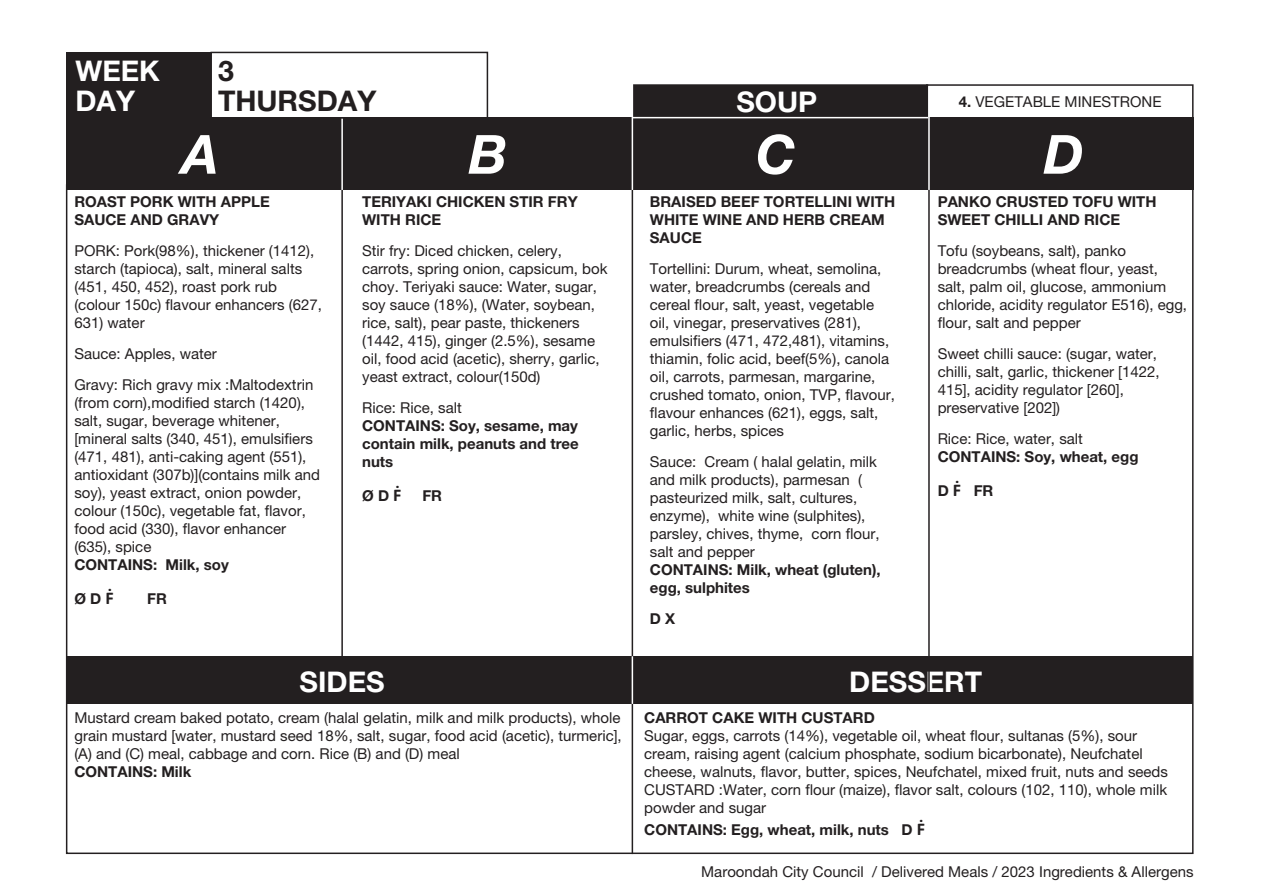
<style>
.page{position:relative;width:1263px;height:893px;background:#fff}
.page>*{position:absolute;margin:0;border:0;box-sizing:border-box;transform-origin:0 0}
.t1{font:italic 700 54px "Helvetica Neue";color:#fff}
.t2{font:700 28.5px "Helvetica Neue";color:#fff}
.t3{font:700 28.5px "Helvetica Neue";color:#231f20}
.t4{font:15px/18px "Helvetica Neue";color:#231f20}
.t5{font:700 15px/18px "Helvetica Neue";color:#231f20}
.s1{font-weight:700}
.s2{font-family:"Calibri";font-size:18px}
</style>
<div class="page">
<div style="left:210px;top:52px;width:278px;height:72px;border:2px solid #231f20"></div>
<div style="left:66px;top:656px;width:1127px;height:48px;background:#231f20"></div>
<div style="left:633px;top:85px;width:294px;height:99px;background:#231f20"></div>
<div style="left:632px;top:84px;width:296px;height:101px;border:2px solid #231f20"></div>
<div style="left:66px;top:118px;width:1127px;height:72px;background:#231f20"></div>
<div style="left:926px;top:84px;width:267px;height:101px;border:2px solid #231f20"></div>
<div style="left:66px;top:52px;width:144px;height:72px;background:#231f20"></div>
<hr style="left:341px;top:119px;width:2px;height:544px;background:#231f20">
<hr style="left:341px;top:119px;width:2px;height:71px;background:#fff">
<hr style="left:632px;top:118px;width:1px;height:736px;background:#231f20">
<hr style="left:632px;top:656px;width:1px;height:48px;background:#fff">
<hr style="left:632px;top:83px;width:1px;height:107px;background:#fff">
<hr style="left:928px;top:185px;width:2px;height:507px;background:#231f20">
<hr style="left:928px;top:86px;width:2px;height:104px;background:#fff">
<hr style="left:632px;top:117px;width:296px;height:1px;background:#fff">
<h2 class="t2" style="left:75px;top:53px;width:86px">WEEK</h2>
<h2 class="t3" style="left:218px;top:53px;width:17px">3</h2>
<h2 class="t2" style="left:75px;top:83px;width:61px">DAY</h2>
<h2 class="t3" style="left:218px;top:83px;width:160px">THURSDAY</h2>
<h2 class="t2" style="left:736px;top:85px;width:82px">SOUP</h2>
<p class="t4" style="left:959px;top:93px;width:204px"><span class="s1">4.</span> VEGETABLE MINESTRONE</p>
<h1 class="t1" style="left:182px;top:121px;width:38px">A</h1>
<h1 class="t1" style="left:469px;top:121px;width:40px">B</h1>
<h1 class="t1" style="left:756px;top:121px;width:42px">C</h1>
<h1 class="t1" style="left:1044px;top:121px;width:42px">D</h1>
<p class="t5" style="left:74px;top:193px;width:197px">ROAST PORK WITH APPLE<br>SAUCE AND GRAVY</p>
<p class="t4" style="left:74px;top:242px;width:249px">PORK: Pork(98%), thickener (1412), starch (tapioca), salt, mineral salts (451, 450, 452), roast pork rub (colour 150c) flavour enhancers (627,<br>631) water</p>
<p class="t4" style="left:74px;top:338px;width:240px;line-height:30.8px">Sauce: Apples, water<br>Gravy: Rich gravy mix :Maltodextrin</p>
<p class="t4" style="left:74px;top:393px;width:247px">(from corn),modified starch (1420), salt, sugar, beverage whitener, [mineral salts (340, 451), emulsifiers (471, 481), anti-caking agent (551), antioxidant (307b)](contains milk and soy), yeast extract, onion powder, colour (150c), vegetable fat, flavor, food acid (330), flavor enhancer (635), spice</p>
<p class="t5" style="left:74px;top:555px;width:156px">CONTAINS: Milk, soy</p>
<p class="t5" style="left:74px;top:589px;width:41px">Ø D <span class="s2">Ḟ</span></p>
<p class="t5" style="left:147px;top:589px;width:21px">FR</p>
<p class="t5" style="left:362px;top:193px;width:217px">TERIYAKI CHICKEN STIR FRY<br>WITH RICE</p>
<p class="t4" style="left:362px;top:241px;width:247px">Stir fry: Diced chicken, celery, carrots, spring onion, capsicum, bok choy. Teriyaki sauce: Water, sugar, soy sauce (18%), (Water, soybean, rice, salt), pear paste, thickeners (1442, 415), ginger (2.5%), sesame oil, food acid (acetic), sherry, garlic, yeast extract, colour(150d)</p>
<p class="t4" style="left:362px;top:398px;width:101px">Rice: Rice, salt</p>
<p class="t5" style="left:362px;top:416px;width:218px;text-align:justify">CONTAINS: Soy, sesame, may contain milk, peanuts and tree nuts</p>
<p class="t5" style="left:362px;top:486px;width:41px">Ø D <span class="s2">Ḟ</span></p>
<p class="t5" style="left:422px;top:487px;width:21px">FR</p>
<p class="t5" style="left:650px;top:193px;width:247px">BRAISED BEEF TORTELLINI WITH<br>WHITE WINE AND HERB CREAM<br>SAUCE</p>
<p class="t4" style="left:650px;top:260px;width:247px">Tortellini: Durum, wheat, semolina, water, breadcrumbs (cereals and cereal flour, salt, yeast, vegetable oil, vinegar, preservatives (281), emulsifiers (471, 472,481), vitamins, thiamin, folic acid, beef(5%), canola oil, carrots, parmesan, margarine, crushed tomato, onion, TVP, flavour, flavour enhances (621), eggs, salt, garlic, herbs, spices</p>
<p class="t4" style="left:650px;top:452px;width:231px">Sauce: Cream ( halal gelatin, milk and milk products), parmesan ( pasteurized milk, salt, cultures, enzyme), white wine (sulphites), parsley, chives, thyme, corn flour, salt and pepper</p>
<p class="t5" style="left:650px;top:560px;width:232px">CONTAINS: Milk, wheat (gluten), egg, sulphites</p>
<p class="t5" style="left:650px;top:609px;width:27px">D X</p>
<p class="t5" style="left:938px;top:193px;width:220px">PANKO CRUSTED TOFU WITH<br>SWEET CHILLI AND RICE</p>
<p class="t4" style="left:938px;top:241px;width:251px">Tofu (soybeans, salt), panko breadcrumbs (wheat flour, yeast, salt, palm oil, glucose, ammonium chloride, acidity regulator E516), egg, flour, salt and pepper</p>
<p class="t4" style="left:938px;top:344px;width:223px">Sweet chilli sauce: (sugar, water, chilli, salt, garlic, thickener [1422,<br>415], acidity regulator [260], preservative [202])</p>
<p class="t4" style="left:938px;top:429px;width:147px">Rice: Rice, water, salt</p>
<p class="t5" style="left:938px;top:447px;width:202px">CONTAINS: Soy, wheat, egg</p>
<p class="t5" style="left:938px;top:481px;width:57px">D <span class="s2">Ḟ</span> FR</p>
<h2 class="t2" style="left:300px;top:664px;width:86px">SIDES</h2>
<h2 class="t2" style="left:849px;top:664px;width:135px">DESSERT</h2>
<p class="t4" style="left:74px;top:709px;width:549px;text-align:justify">Mustard cream baked potato, cream (halal gelatin, milk and milk products), whole grain mustard [water, mustard seed 18%, salt, sugar, food acid (acetic), turmeric], (A) and (C) meal, cabbage and corn. Rice (B) and (D) meal</p>
<p class="t5" style="left:74px;top:763px;width:118px">CONTAINS: Milk</p>
<p class="t5" style="left:644px;top:709px;width:232px">CARROT CAKE WITH CUSTARD</p>
<p class="t4" style="left:644px;top:727px;width:525px">Sugar, eggs, carrots (14%), vegetable oil, wheat flour, sultanas (5%), sour cream, raising agent (calcium phosphate, sodium bicarbonate), Neufchatel cheese, walnuts, flavor, butter, spices, Neufchatel, mixed fruit, nuts and seeds CUSTARD :Water, corn flour (maize), flavor salt, colours (102, 110), whole milk powder and sugar</p>
<p class="t5" style="left:644px;top:820px;width:282px">CONTAINS: Egg, wheat, milk, nuts D <span class="s2">Ḟ</span></p>
<p class="t4" style="left:701px;top:862px;width:494px">Maroondah City Council / Delivered Meals / 2023 Ingredients &amp; Allergens</p>
</div>
